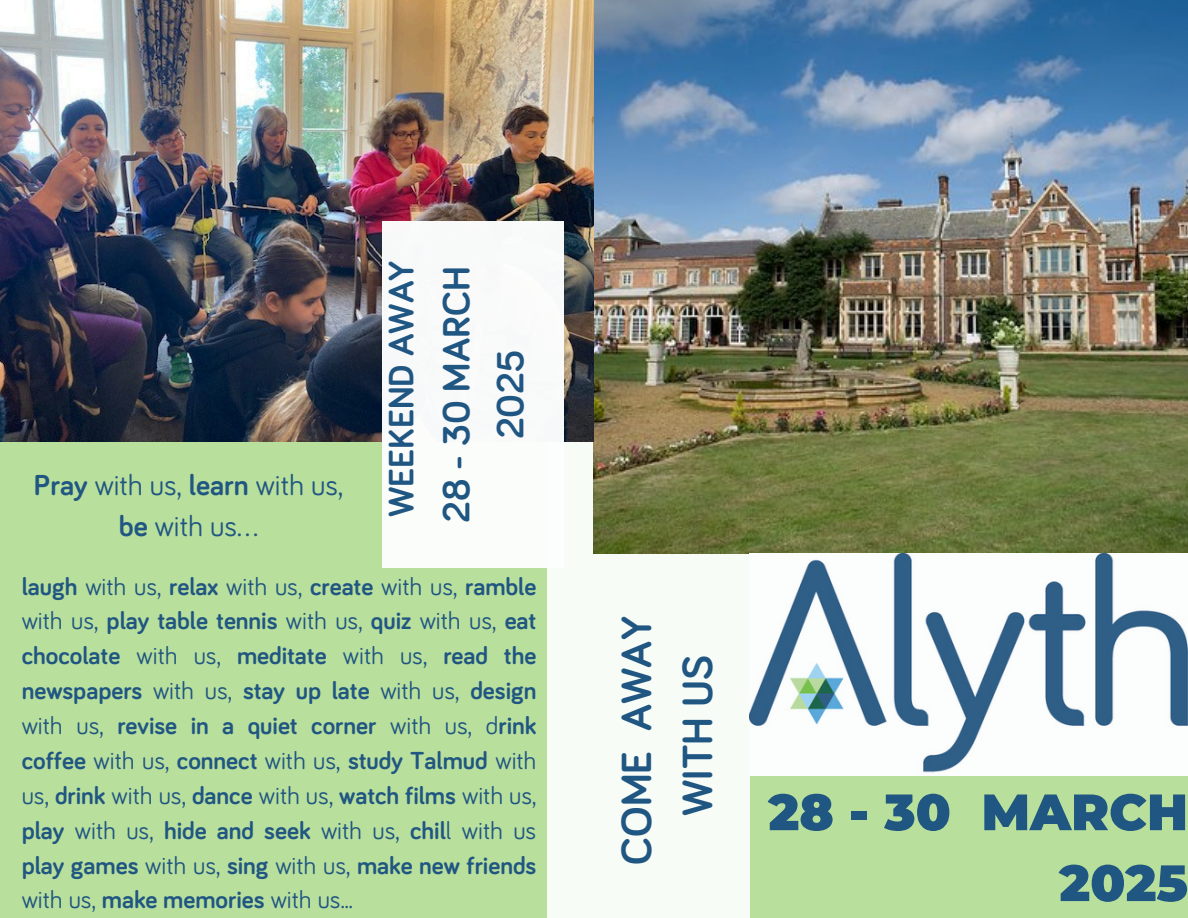
<style>
.page{position:relative;width:1188px;height:918px;background:#b9df9c}
.page>*{position:absolute;margin:0;border:0;box-sizing:border-box;transform-origin:0 0}
.t1{font:900 51px/70.8px "Montserrat";color:#205682;text-align:right}
.t2{font:700 43.5px/60.8px "Bariol";color:#205682;text-align:center}
.t3{font:700 39px/54px "Bariol";color:#205682;text-align:center}
.t4{font:700 36.3px "Bariol";color:#205682}
.t5{font:29.85px/41.7px "Bariol";color:#205682;text-align:center}
.t6{font:700 25.35px/34.8px "Bariol";color:#205682;text-align:justify}
.s1{font-weight:700}
.s2{font-weight:400}
</style>
<div class="page">
<div style="left:547px;top:0;width:202px;height:918px;background:#f8fcf7"></div>
<img style="left:593px;top:0;width:595px;height:553px">
<img style="left:0;top:0;width:594px;height:441px">
<div style="left:382px;top:221px;width:181px;height:347px;background:#fdfefe"></div>
<img style="left:750px;top:553px;width:438px;height:223px">
<h1 class="t5" style="left:34px;top:465px;width:311px"><span class="s1">Pray</span> with us, <span class="s1">learn</span> with us, <span class="s1">be</span> with us…</h1>
<p class="t4" style="left:385px;top:517px;width:258px;rotate:-90deg">WEEKEND AWAY</p>
<p class="t3" style="left:431px;top:523px;width:258px;rotate:-90deg">28 - 30 MARCH<br>2025</p>
<h4 class="t6" style="left:22px;top:570px;width:516px">laugh <span class="s2">with us,</span> relax <span class="s2">with us,</span> create <span class="s2">with us,</span> ramble <span class="s2">with us,</span> play table tennis <span class="s2">with us,</span> quiz <span class="s2">with us,</span> eat chocolate <span class="s2">with us,</span> meditate <span class="s2">with us,</span> read the newspapers <span class="s2">with us,</span> stay up late <span class="s2">with us,</span> design <span class="s2">with us,</span> revise in a quiet corner <span class="s2">with us, d</span>rink coffee <span class="s2">with us,</span> connect <span class="s2">with us,</span> study Talmud <span class="s2">with us,</span> drink <span class="s2">with us,</span> dance <span class="s2">with us,</span> watch films <span class="s2">with us, </span>play <span class="s2">with us,</span> hide and seek <span class="s2">with us,</span> chil<span class="s2">l with us </span>play games <span class="s2">with us,</span> sing <span class="s2">with us,</span> make new friends <span class="s2">with us,</span> make memories <span class="s2">with us...</span></h4>
<h3 class="t2" style="left:608px;top:865px;width:250px;rotate:-90deg">COME AWAY<br>WITH US</h3>
<h3 class="t1" style="left:768px;top:777px;width:421px">28 - 30 MARCH<br>2025</h3>
</div>
